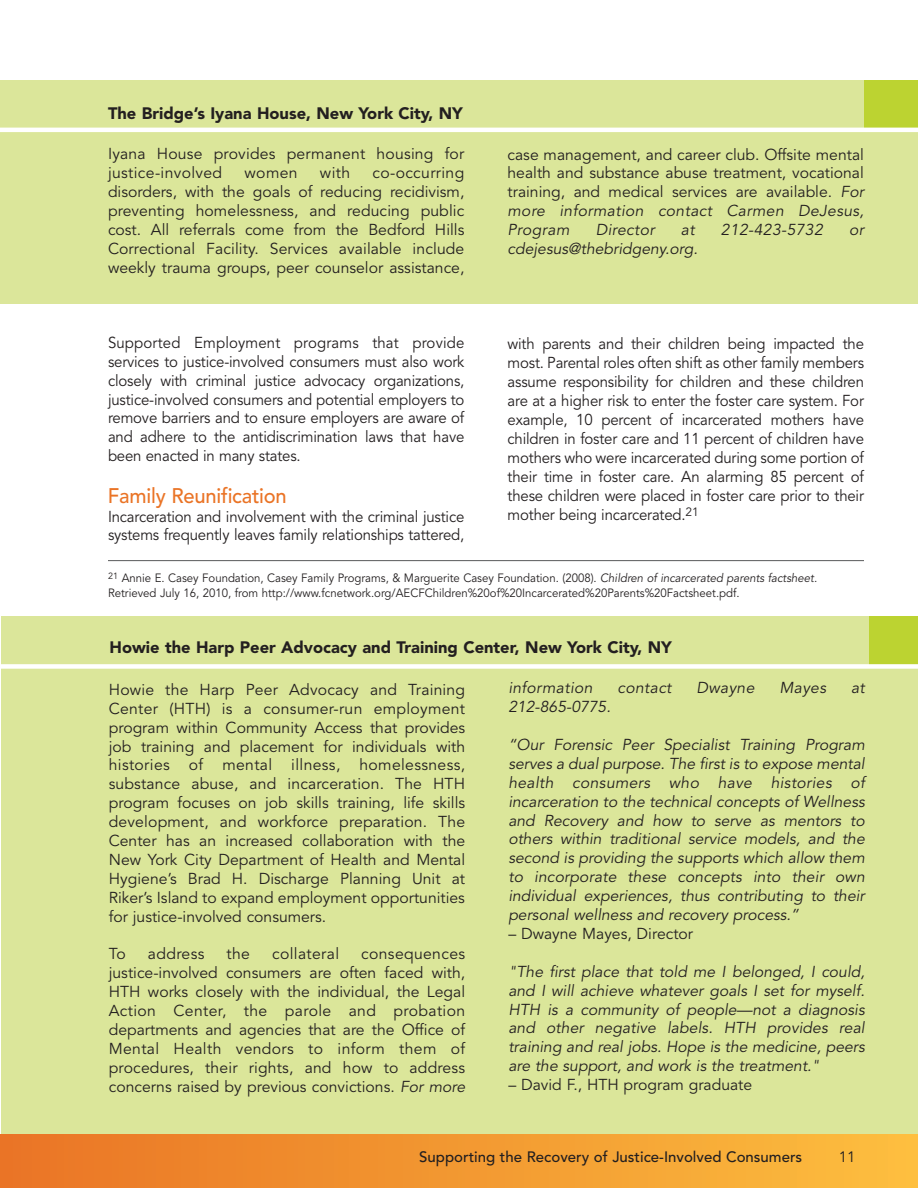
<style>
.page{position:relative;width:918px;height:1188px;background:#fff}
.page>*{position:absolute;margin:0;border:0;box-sizing:border-box;transform-origin:0 0}
.t1{font:500 21px "Avenir";letter-spacing:-.01em;color:#ea7426;scale:.96 1}
.t2{font:900 16.5px "Avenir";color:#231f20}
.t3{font:15.75px/18.9px "Avenir";color:#231f20}
.t4{font:15.75px/18.9px "Avenir";color:#231f20;text-align:justify;scale:.95 1}
.t5{font:15.75px "Avenir";letter-spacing:.02em;color:#231f20}
.t6{font:500 15px "Avenir";color:#231f20}
.t7{font:15px "Avenir";color:#231f20}
.t8{font:12px/15px "Avenir";color:#231f20;scale:.95 1}
</style>
<div class="page">
<div style="left:1px;top:616px;width:917px;height:572px;background:#dbe69a"></div>
<div style="left:0;top:1134px;width:918px;height:54px;background:linear-gradient(to right,#e97325,#fcbe3f)"></div>
<hr style="left:0;top:1134px;width:1px;height:54px;background:#ea7426">
<div style="left:0;top:80px;width:918px;height:223px;background:#dbe69a"></div>
<div style="left:864px;top:80px;width:54px;height:48px;background:#bcd331"></div>
<hr style="left:0;top:128px;width:918px;height:4px;background:#fff">
<div style="left:869px;top:616px;width:49px;height:49px;background:#bcd331"></div>
<div style="left:0;top:664px;width:918px;height:5px;background:#fff"></div>
<hr style="left:108px;top:560px;width:756px;height:1px;background:#58595b">
<p class="t2" style="left:108px;top:107px;width:356px">The Bridge’s Iyana House, New York City, NY</p>
<p class="t3" style="left:108px;top:146px;width:358px">Iyana House provides permanent housing for justice-involved</p>
<p class="t3" style="left:245px;top:165px;width:55px">women</p>
<p class="t3" style="left:320px;top:165px;width:32px">with</p>
<p class="t3" style="left:108px;top:165px;width:358px;text-align:justify;text-indent:264px">co-occurring disorders, with the goals of reducing recidivism, preventing homelessness, and reducing public cost. All referrals come from the Bedford Hills Correctional Facility. Services available include weekly trauma groups, peer counselor assistance,</p>
<p class="t4" style="left:108px;top:335px;width:377px">Supported Employment programs that provide services to justice-involved consumers must also work closely with criminal justice advocacy organizations, justice-involved consumers and potential employers to remove barriers and to ensure employers are aware of and adhere to the antidiscrimination laws that have been enacted in many states.</p>
<h1 class="t1" style="left:108px;top:487px;width:188px">Family Reunification</h1>
<p class="t4" style="left:108px;top:508px;width:377px">Incarceration and involvement with the criminal justice systems frequently leaves family relationships tattered,</p>
<p class="t3" style="left:508px;top:146px;width:360px">case management, and career club. Offsite mental health and substance abuse treatment, vocational training, and medical services are available. For more information contact Carmen DeJesus, Program</p>
<p class="t3" style="left:596px;top:222px;width:63px">Director</p>
<p class="t3" style="left:681px;top:222px;width:18px">at</p>
<p class="t3" style="left:721px;top:222px;width:106px">212-423-5732</p>
<p class="t3" style="left:849px;top:222px;width:19px">or</p>
<p class="t3" style="left:508px;top:241px;width:194px">cdejesus@thebridgeny.org.</p>
<p class="t4" style="left:508px;top:336px;width:377px">with parents and their children being impacted the most. Parental roles often shift as other family members assume responsibility for children and these children are at a higher risk to enter the foster care system. For example, 10 percent of incarcerated mothers have children in foster care and 11 percent of children have mothers who were incarcerated during some portion of their time in foster care. An alarming 85 percent of these children were placed in foster care prior to their mother being incarcerated.<sup>21</sup></p>
<p class="t8" style="left:108px;top:571px;width:750px"><sup>21</sup> Annie E. Casey Foundation, Casey Family Programs, &amp; Marguerite Casey Foundation. (2008). Children of incarcerated parents factsheet.<br>Retrieved July 16, 2010, from http://www.fcnetwork.org/AECFChildren%20of%20Incarcerated%20Parents%20Factsheet.pdf.</p>
<p class="t2" style="left:110px;top:640px;width:564px">Howie the Harp Peer Advocacy and Training Center, New York City, NY</p>
<p class="t3" style="left:109px;top:682px;width:358px;text-align:justify">Howie the Harp Peer Advocacy and Training Center (HTH) is a consumer-run employment program within Community Access that provides job training and placement for individuals with histories of mental illness, homelessness, substance abuse, and incarceration. The HTH program focuses on job skills training, life skills development, and workforce preparation. The Center has an increased collaboration with the New York City Department of Health and Mental Hygiene’s Brad H. Discharge Planning Unit at Riker’s Island to expand employment opportunities for justice-involved consumers.</p>
<p class="t3" style="left:109px;top:946px;width:18px">To</p>
<p class="t5" style="left:148px;top:948px;width:58px">address</p>
<p class="t3" style="left:227px;top:946px;width:25px">the</p>
<p class="t5" style="left:272px;top:948px;width:68px">collateral</p>
<p class="t3" style="left:508px;top:680px;width:88px">information</p>
<p class="t3" style="left:618px;top:680px;width:58px">contact</p>
<p class="t3" style="left:696px;top:680px;width:62px">Dwayne</p>
<p class="t3" style="left:779px;top:680px;width:50px">Mayes</p>
<p class="t3" style="left:851px;top:680px;width:18px">at</p>
<p class="t3" style="left:508px;top:699px;width:106px">212-865-0775.</p>
<p class="t3" style="left:508px;top:737px;width:360px">“Our Forensic Peer Specialist Training Program serves a dual purpose. The first is to expose mental health consumers who have histories of incarceration to the technical concepts of Wellness and Recovery and how to serve as mentors to others within traditional service models, and the second is providing the supports which allow them to incorporate these concepts into their own individual experiences, thus contributing to their personal wellness and recovery process.”</p>
<p class="t3" style="left:508px;top:926px;width:186px">– Dwayne Mayes, Director</p>
<p class="t3" style="left:508px;top:964px;width:360px;text-align:justify">"The first place that told me I belonged, I could, and I will achieve whatever goals I set for myself.<br>HTH is a community of people—not a diagnosis and other negative labels. HTH provides real training and real jobs. Hope is the medicine, peers are the support, and work is the treatment."</p>
<p class="t3" style="left:508px;top:1077px;width:245px">– David F., HTH program graduate</p>
<p class="t3" style="left:109px;top:946px;width:360px;text-indent:252px">consequences justice-involved consumers are often faced with, HTH works closely with the individual, the Legal Action Center, the parole and probation departments and agencies that are the Office of Mental Health vendors to inform them of procedures, their rights, and how to address concerns raised by previous convictions. For more</p>
<p class="t6" style="left:419px;top:1151px;width:384px">Supporting the Recovery of Justice-Involved Consumers</p>
<p class="t7" style="left:484px;top:1152px;width:297px">A Tool to Assess and Enhance Your Services</p>
<p class="t7" style="left:820px;top:1151px;width:37px">1111</p>
</div>
